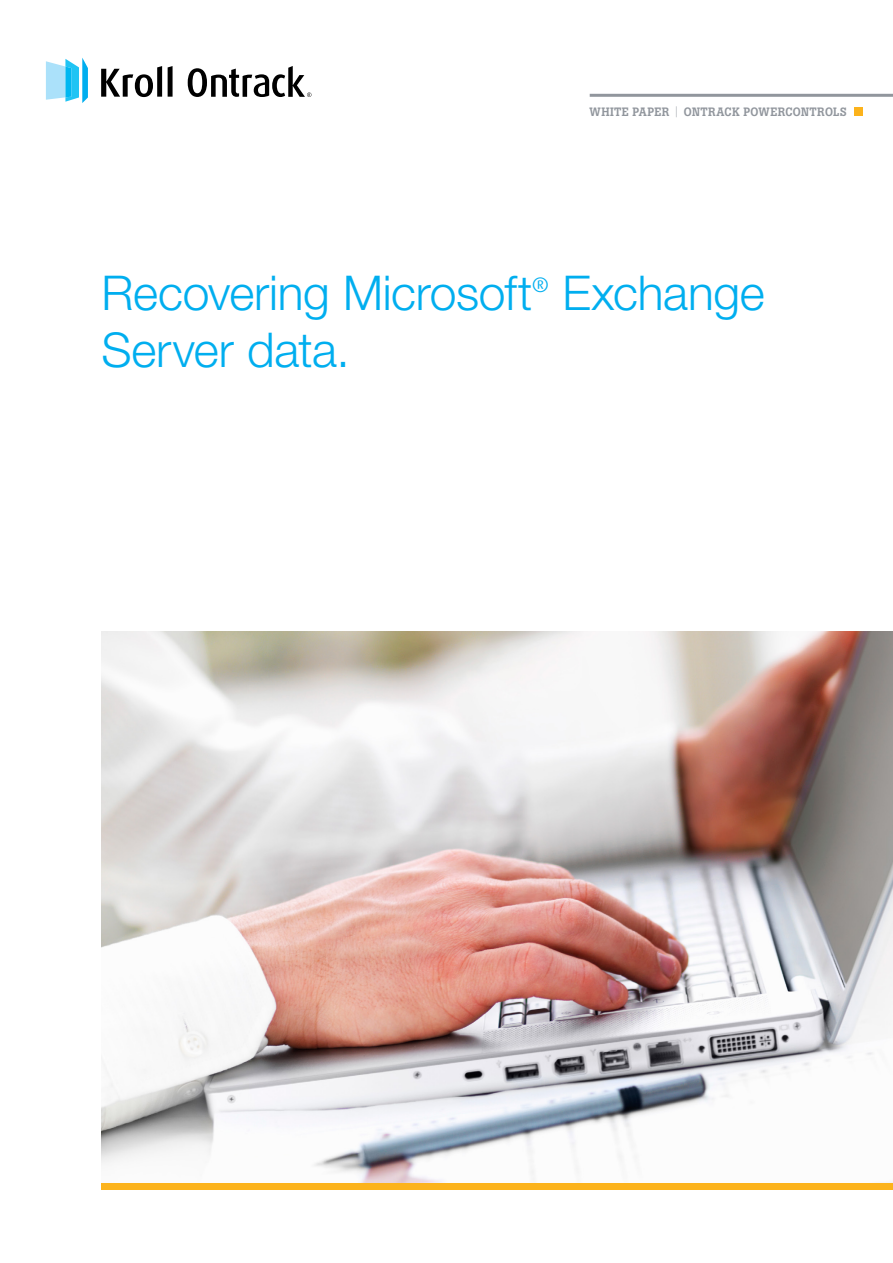
<style>
.page{position:relative;width:893px;height:1263px;background:#fff}
.page>*{position:absolute;margin:0;border:0;box-sizing:border-box;transform-origin:0 0}
.t1{font:300 48px "Helvetica Neue LT Std";letter-spacing:-.01em;color:#00aeef}
.t2{font:21px "Dax OT";color:#00aeef}
.t3{font:500 12px "Boton BQ";letter-spacing:.03em;color:#91969d}
.s1{font-weight:300}
</style>
<div class="page">
<svg style="left:46px;top:58px;width:42px;height:45px"></svg>
<svg style="left:101px;top:66px;width:72px;height:31px"></svg>
<svg style="left:188px;top:66px;width:123px;height:31px"></svg>
<hr style="left:590px;top:94px;width:303px;height:3px;background:#91969d">
<div style="left:854px;top:107px;width:8px;height:9px;background:#fcb31c"></div>
<img style="left:102px;top:631px;width:791px;height:552px">
<div style="left:102px;top:1183px;width:791px;height:6px;background:#fcb31c"></div>
<p class="t3" style="left:590px;top:105px;width:258px">WHITE PAPER <span class="s1">|</span> ONTRACK POWERCONTROLS</p>
<p class="t1" style="left:102px;top:264px;width:432px">Recovering Microsoft</p>
<p class="t2" style="left:532px;top:272px;width:19px">®</p>
<p class="t1" style="left:562px;top:264px;width:204px">Exchange</p>
<p class="t1" style="left:102px;top:321px;width:250px">Server data.</p>
</div>
